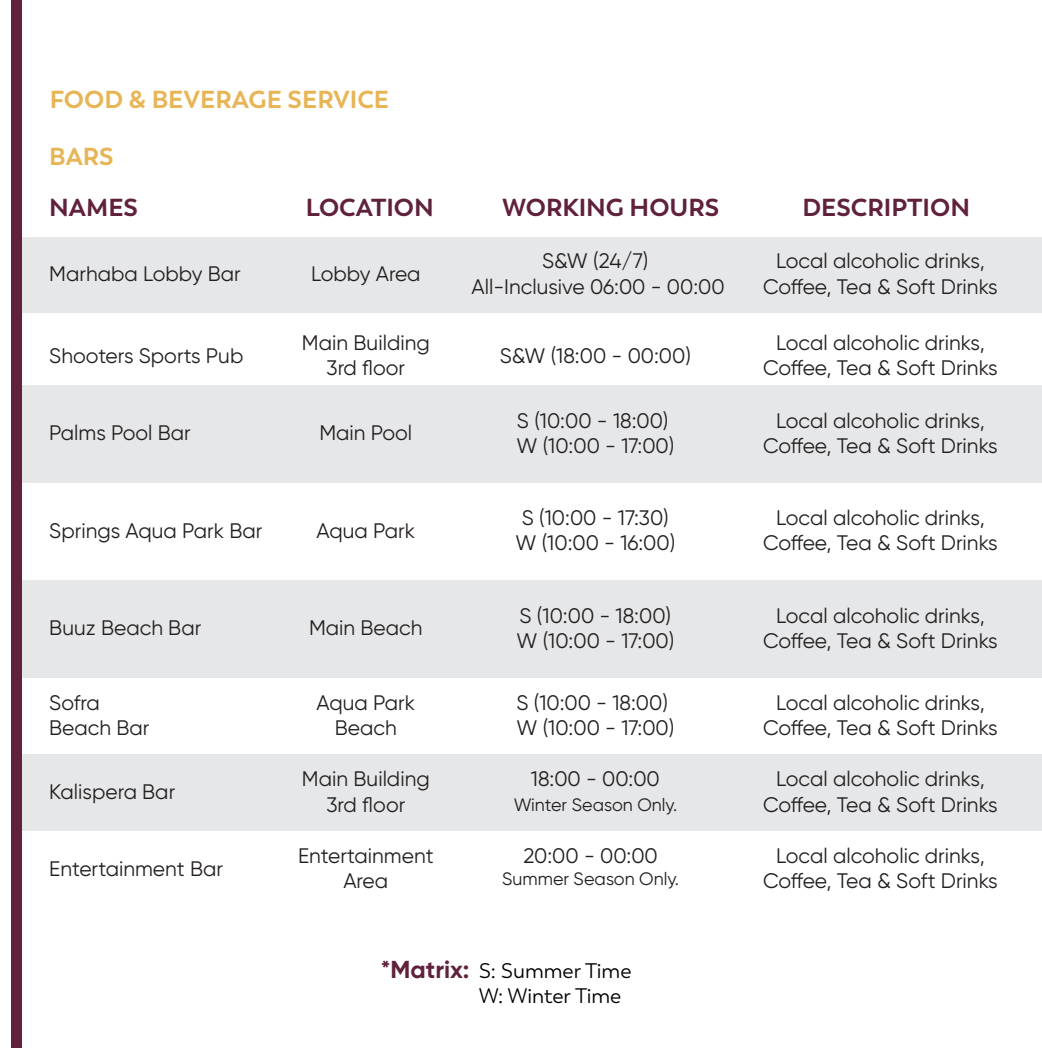
<style>
.page{position:relative;width:1042px;height:1048px;background:#fff}
.page>*{position:absolute;margin:0;border:0;box-sizing:border-box;transform-origin:0 0}
.t1{font:700 24.5px "Boston";color:#5f213b}
.t2{font:700 24.5px "Boston";color:#e8b556}
.t3{font:21px/25.2px "Gilroy";color:#231f20;text-align:center}
.t4{font:21px/25.2px "Boston";color:#000}
.t5{font:17.85px "Gilroy";color:#231f20}
.s1{font-family:"Gilroy";font-weight:700;font-size:24.5px;color:#5f213b}
</style>
<div class="page">
<div style="left:22px;top:237px;width:1019px;height:75px;background:#e6e7e8"></div>
<div style="left:22px;top:385px;width:1019px;height:97px;background:#e6e7e8"></div>
<div style="left:22px;top:580px;width:1019px;height:97px;background:#e6e7e8"></div>
<div style="left:23px;top:754px;width:1019px;height:76px;background:#e6e7e8"></div>
<div style="left:11px;top:0;width:11px;height:1047px;background:#5f213b"></div>
<p class="t2" style="left:50px;top:84px;width:341px">FOOD &amp; BEVERAGE SERVICE</p>
<p class="t2" style="left:49px;top:141px;width:66px">BARS</p>
<p class="t1" style="left:49px;top:193px;width:90px">NAMES</p>
<p class="t1" style="left:306px;top:193px;width:130px">LOCATION</p>
<p class="t1" style="left:502px;top:193px;width:218px">WORKING HOURS</p>
<p class="t1" style="left:802px;top:193px;width:169px">DESCRIPTION</p>
<p class="t3" style="left:49px;top:261px;width:193px">Marhaba Lobby Bar</p>
<p class="t3" style="left:311px;top:261px;width:111px">Lobby Area</p>
<p class="t3" style="left:471px;top:248px;width:255px">S&amp;W (24/7)<br>All-Inclusive 06:00 - 00:00</p>
<p class="t3" style="left:49px;top:342px;width:196px">Shooters Sports Pub</p>
<p class="t3" style="left:302px;top:330px;width:129px">Main Building<br>3rd floor</p>
<p class="t3" style="left:500px;top:342px;width:193px">S&amp;W (18:00 - 00:00)</p>
<p class="t3" style="left:763px;top:248px;width:236px">Local alcoholic drinks,<br>Coffee, Tea &amp; Soft Drinks</p>
<p class="t3" style="left:763px;top:330px;width:236px">Local alcoholic drinks,<br>Coffee, Tea &amp; Soft Drinks</p>
<p class="t3" style="left:49px;top:420px;width:143px">Palms Pool Bar</p>
<p class="t3" style="left:319px;top:420px;width:94px">Main Pool</p>
<p class="t3" style="left:49px;top:517px;width:215px">Springs Aqua Park Bar</p>
<p class="t3" style="left:316px;top:517px;width:100px">Aqua Park</p>
<p class="t3" style="left:49px;top:615px;width:153px">Buuz Beach Bar</p>
<p class="t3" style="left:309px;top:615px;width:115px">Main Beach</p>
<p class="t3" style="left:516px;top:407px;width:159px;text-align:left">S (10:00 - 18:00)<br>W (10:00 - 17:00)</p>
<p class="t3" style="left:763px;top:407px;width:236px">Local alcoholic drinks,<br>Coffee, Tea &amp; Soft Drinks</p>
<p class="t3" style="left:515px;top:505px;width:161px">S (10:00 - 17:30)<br>W (10:00 - 16:00)</p>
<p class="t3" style="left:763px;top:505px;width:236px">Local alcoholic drinks,<br>Coffee, Tea &amp; Soft Drinks</p>
<p class="t3" style="left:516px;top:602px;width:159px;text-align:left">S (10:00 - 18:00)<br>W (10:00 - 17:00)</p>
<p class="t3" style="left:763px;top:602px;width:236px">Local alcoholic drinks,<br>Coffee, Tea &amp; Soft Drinks</p>
<p class="t3" style="left:49px;top:689px;width:102px;text-align:left">Sofra<br>Beach Bar</p>
<p class="t3" style="left:316px;top:689px;width:100px">Aqua Park<br>Beach</p>
<p class="t3" style="left:516px;top:689px;width:159px;text-align:left">S (10:00 - 18:00)<br>W (10:00 - 17:00)</p>
<p class="t3" style="left:763px;top:689px;width:236px">Local alcoholic drinks,<br>Coffee, Tea &amp; Soft Drinks</p>
<p class="t3" style="left:49px;top:778px;width:127px">Kalispera Bar</p>
<p class="t3" style="left:49px;top:855px;width:175px">Entertainment Bar</p>
<p class="t3" style="left:302px;top:766px;width:129px">Main Building<br>3rd floor</p>
<p class="t3" style="left:531px;top:766px;width:130px">18:00 - 00:00</p>
<p class="t5" style="left:514px;top:793px;width:165px">Winter Season Only.</p>
<p class="t3" style="left:763px;top:766px;width:236px">Local alcoholic drinks,<br>Coffee, Tea &amp; Soft Drinks</p>
<p class="t3" style="left:298px;top:842px;width:137px">Entertainment<br>Area</p>
<p class="t3" style="left:763px;top:842px;width:236px">Local alcoholic drinks,<br>Coffee, Tea &amp; Soft Drinks</p>
<p class="t3" style="left:523px;top:842px;width:136px">20:00 - 00:00</p>
<p class="t5" style="left:502px;top:867px;width:178px">Summer Season Only.</p>
<p class="t4" style="left:479px;top:958px;width:154px;text-indent:-98px"><span class="s1">*Matrix:</span> S: Summer Time<br>W: Winter Time</p>
</div>
